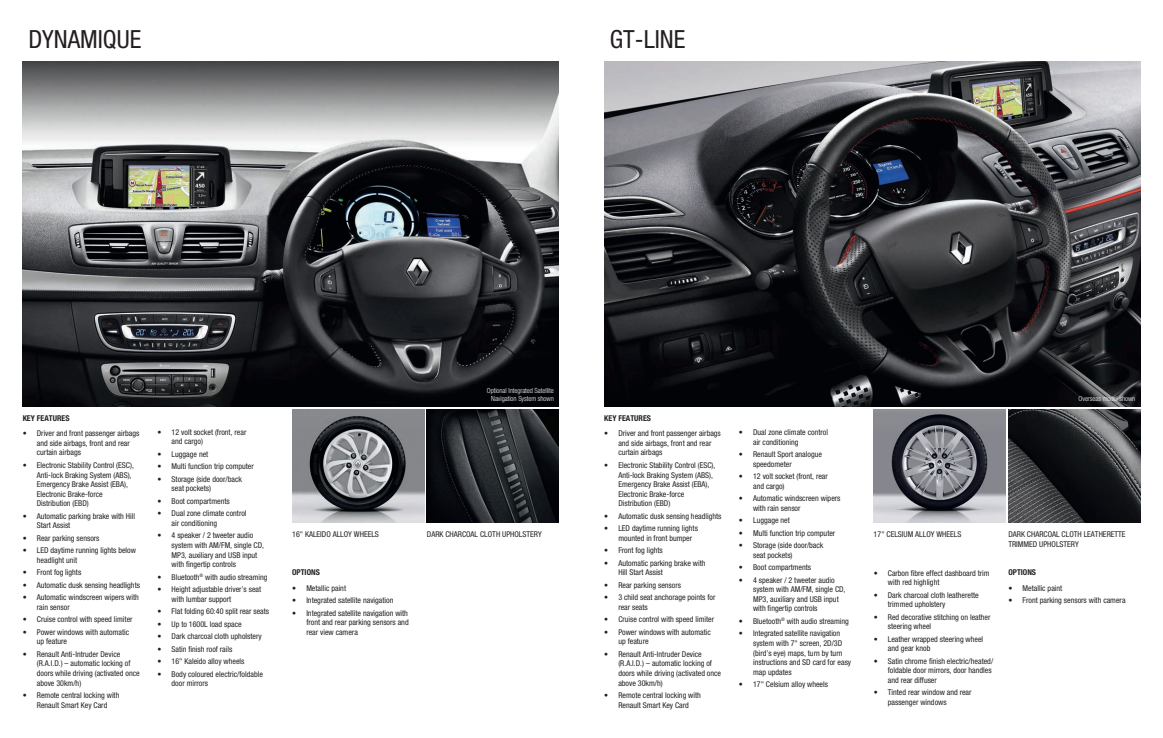
<style>
.page{position:relative;width:1163px;height:738px;background:#fff}
.page>*{position:absolute;margin:0;border:0;box-sizing:border-box;transform-origin:0 0}
.t1{font:condensed 25px "Helvetica Neue";color:#231f20}
.t2{font:condensed 8px/9.6px "Helvetica Neue";color:#231f20}
.t3{font:700 condensed 8px "Helvetica Neue";color:#231f20}
.t4{font:300 condensed 7px/8px "Helvetica Neue";letter-spacing:-.005em;color:#fff;text-align:right}
</style>
<div class="page">
<img style="left:23px;top:61px;width:535px;height:345px">
<img style="left:293px;top:409px;width:131px;height:112px">
<img style="left:427px;top:409px;width:131px;height:112px">
<img style="left:873px;top:409px;width:132px;height:112px">
<img style="left:604px;top:61px;width:536px;height:345px">
<img style="left:1008px;top:409px;width:132px;height:112px">
<h1 class="t1" style="left:28px;top:25px;width:114px">DYNAMIQUE</h1>
<h1 class="t1" style="left:609px;top:25px;width:77px">GT-LINE</h1>
<p class="t4" style="left:487px;top:385px;width:68px">Optional Integrated Satellite<br>Navigation System shown</p>
<p class="t4" style="left:1078px;top:393px;width:58px">Overseas model shown</p>
<p class="t3" style="left:23px;top:413px;width:48px">KEY FEATURES</p>
<p class="t2" style="left:37px;top:428px;width:104px;text-indent:-14px">• Driver and front passenger airbags and side airbags, front and rear curtain airbags</p>
<p class="t2" style="left:37px;top:460px;width:99px;text-indent:-14px">• Electronic Stability Control (ESC),<br>Anti-lock Braking System (ABS),<br>Emergency Brake Assist (EBA),<br>Electronic Brake-force<br>Distribution (EBD)</p>
<p class="t2" style="left:37px;top:510px;width:100px;text-indent:-14px">• Automatic parking brake with Hill<br>Start Assist</p>
<p class="t2" style="left:23px;top:532px;width:78px">• Rear parking sensors</p>
<p class="t2" style="left:37px;top:545px;width:101px;text-indent:-14px">• LED daytime running lights below headlight unit</p>
<p class="t2" style="left:23px;top:567px;width:60px">• Front fog lights</p>
<p class="t2" style="left:23px;top:579px;width:119px">• Automatic dusk sensing headlights</p>
<p class="t2" style="left:37px;top:592px;width:103px;text-indent:-14px">• Automatic windscreen wipers with rain sensor</p>
<p class="t2" style="left:23px;top:614px;width:111px">• Cruise control with speed limiter</p>
<p class="t2" style="left:37px;top:626px;width:94px;text-indent:-14px">• Power windows with automatic up feature</p>
<p class="t2" style="left:37px;top:648px;width:104px;text-indent:-14px">• Renault Anti-Intruder Device (R.A.I.D.) – automatic locking of doors while driving (activated once above 30km/h)</p>
<p class="t2" style="left:23px;top:690px;width:98px;text-align:center">• Remote central locking with<br>Renault Smart Key Card</p>
<p class="t2" style="left:172px;top:427px;width:76px;text-indent:-14px">• 12 volt socket (front, rear and cargo)</p>
<p class="t2" style="left:157px;top:449px;width:52px">• Luggage net</p>
<p class="t2" style="left:157px;top:461px;width:98px">• Multi function trip computer</p>
<p class="t2" style="left:172px;top:473px;width:72px;text-indent:-14px">• Storage (side door/back seat pockets)</p>
<p class="t2" style="left:157px;top:496px;width:74px">• Boot compartments</p>
<p class="t2" style="left:172px;top:508px;width:76px;text-indent:-14px">• Dual zone climate control air conditioning</p>
<p class="t2" style="left:172px;top:530px;width:94px;text-indent:-14px">• 4 speaker / 2 tweeter audio system with AM/FM, single CD,<br>MP3, auxiliary and USB input with fingertip controls</p>
<p class="t2" style="left:157px;top:571px;width:111px">• Bluetooth<sup>®</sup> with audio streaming</p>
<p class="t2" style="left:171px;top:584px;width:91px;text-indent:-14px">• Height adjustable driver’s seat with lumbar support</p>
<p class="t2" style="left:157px;top:606px;width:113px">• Flat folding 60:40 split rear seats</p>
<p class="t2" style="left:157px;top:618px;width:86px">• Up to 1600L load space</p>
<p class="t2" style="left:157px;top:631px;width:106px">• Dark charcoal cloth upholstery</p>
<p class="t2" style="left:157px;top:643px;width:76px">• Satin finish roof rails</p>
<p class="t2" style="left:157px;top:655px;width:88px">• 16" Kaleido alloy wheels</p>
<p class="t2" style="left:171px;top:668px;width:93px;text-indent:-14px">• Body coloured electric/foldable door mirrors</p>
<p class="t3" style="left:604px;top:413px;width:48px">KEY FEATURES</p>
<p class="t2" style="left:618px;top:428px;width:104px;text-indent:-14px">• Driver and front passenger airbags and side airbags, front and rear curtain airbags</p>
<p class="t2" style="left:618px;top:460px;width:98px;text-indent:-14px">• Electronic Stability Control (ESC),<br>Anti-lock Braking System (ABS),<br>Emergency Brake Assist (EBA),<br>Electronic Brake-force<br>Distribution (EBD)</p>
<p class="t2" style="left:604px;top:510px;width:119px">• Automatic dusk sensing headlights</p>
<p class="t2" style="left:618px;top:523px;width:81px;text-indent:-14px">• LED daytime running lights mounted in front bumper</p>
<p class="t2" style="left:604px;top:545px;width:60px">• Front fog lights</p>
<p class="t2" style="left:618px;top:557px;width:89px;text-indent:-14px">• Automatic parking brake with<br>Hill Start Assist</p>
<p class="t2" style="left:604px;top:579px;width:78px">• Rear parking sensors</p>
<p class="t2" style="left:618px;top:592px;width:98px;text-indent:-14px">• 3 child seat anchorage points for rear seats</p>
<p class="t2" style="left:604px;top:614px;width:111px">• Cruise control with speed limiter</p>
<p class="t2" style="left:618px;top:626px;width:94px;text-indent:-14px">• Power windows with automatic up feature</p>
<p class="t2" style="left:618px;top:648px;width:104px;text-indent:-14px">• Renault Anti-Intruder Device (R.A.I.D.) – automatic locking of doors while driving (activated once above 30km/h)</p>
<p class="t2" style="left:604px;top:690px;width:98px;text-align:center">• Remote central locking with<br>Renault Smart Key Card</p>
<p class="t2" style="left:753px;top:427px;width:76px;text-indent:-14px">• Dual zone climate control air conditioning</p>
<p class="t2" style="left:753px;top:449px;width:70px;text-indent:-14px">• Renault Sport analogue speedometer</p>
<p class="t2" style="left:753px;top:471px;width:76px;text-indent:-14px">• 12 volt socket (front, rear and cargo)</p>
<p class="t2" style="left:753px;top:493px;width:89px;text-indent:-14px">• Automatic windscreen wipers with rain sensor</p>
<p class="t2" style="left:738px;top:515px;width:52px">• Luggage net</p>
<p class="t2" style="left:738px;top:527px;width:98px">• Multi function trip computer</p>
<p class="t2" style="left:753px;top:540px;width:72px;text-indent:-14px">• Storage (side door/back seat pockets)</p>
<p class="t2" style="left:738px;top:562px;width:74px">• Boot compartments</p>
<p class="t2" style="left:753px;top:574px;width:94px;text-indent:-14px">• 4 speaker / 2 tweeter audio system with AM/FM, single CD,<br>MP3, auxiliary and USB input with fingertip controls</p>
<p class="t2" style="left:738px;top:615px;width:112px">• Bluetooth<sup>®</sup> with audio streaming</p>
<p class="t2" style="left:753px;top:628px;width:99px;text-indent:-14px">• Integrated satellite navigation system with 7" screen, 2D/3D (bird’s eye) maps, turn by turn instructions and SD card for easy map updates</p>
<p class="t2" style="left:738px;top:679px;width:91px">• 17" Celsium alloy wheels</p>
<p class="t2" style="left:292px;top:529px;width:88px">16" KALEIDO ALLOY WHEELS</p>
<p class="t2" style="left:427px;top:529px;width:116px">DARK CHARCOAL CLOTH UPHOLSTERY</p>
<p class="t2" style="left:1008px;top:529px;width:119px">DARK CHARCOAL CLOTH LEATHERETTE<br>TRIMMED UPHOLSTERY</p>
<p class="t2" style="left:873px;top:529px;width:89px">17" CELSIUM ALLOY WHEELS</p>
<p class="t3" style="left:292px;top:567px;width:29px">OPTIONS</p>
<p class="t2" style="left:292px;top:582px;width:55px">• Metallic paint</p>
<p class="t2" style="left:292px;top:595px;width:103px">• Integrated satellite navigation</p>
<p class="t2" style="left:306px;top:607px;width:104px;text-align:justify;text-indent:-14px">• Integrated satellite navigation with front and rear parking sensors and rear view camera</p>
<p class="t3" style="left:1008px;top:567px;width:29px">OPTIONS</p>
<p class="t2" style="left:1008px;top:582px;width:55px">• Metallic paint</p>
<p class="t2" style="left:1008px;top:595px;width:119px">• Front parking sensors with camera</p>
<p class="t2" style="left:887px;top:567px;width:103px;text-indent:-14px">• Carbon fibre effect dashboard trim with red highlight</p>
<p class="t2" style="left:887px;top:589px;width:92px;text-indent:-14px">• Dark charcoal cloth leatherette trimmed upholstery</p>
<p class="t2" style="left:887px;top:611px;width:104px;text-indent:-14px">• Red decorative stitching on leather steering wheel</p>
<p class="t2" style="left:887px;top:633px;width:97px;text-indent:-14px">• Leather wrapped steering wheel and gear knob</p>
<p class="t2" style="left:887px;top:655px;width:107px;text-indent:-14px">• Satin chrome finish electric/heated/ foldable door mirrors, door handles and rear diffuser</p>
<p class="t2" style="left:887px;top:687px;width:85px;text-indent:-14px">• Tinted rear window and rear passenger windows</p>
</div>
